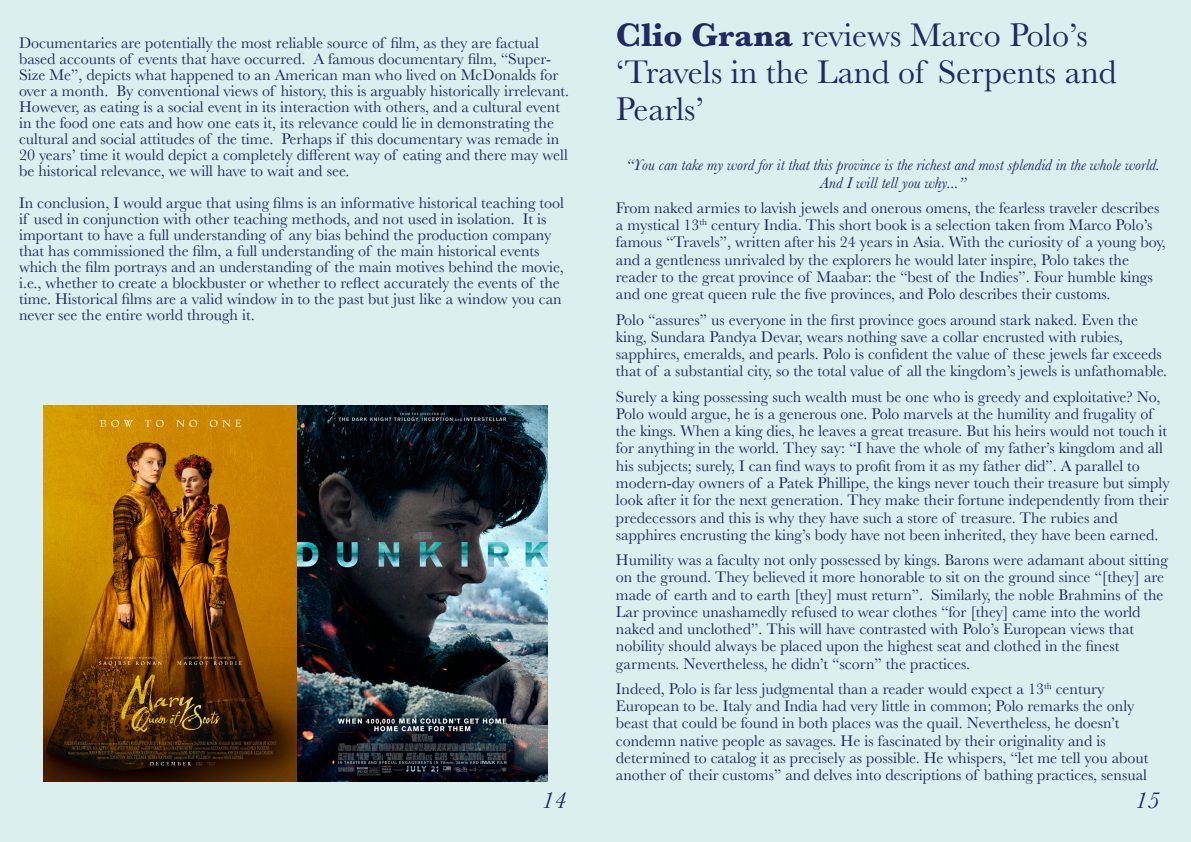
<style>
.page{position:relative;width:1191px;height:842px;background:#fff}
.page>*{position:absolute;margin:0;border:0;box-sizing:border-box;transform-origin:0 0}
.t1{font:34px/36.7px "Baskerville";color:#222962}
.t2{font:italic 24px "Baskerville";color:#222661}
.t3{font:16px/17.3px "Baskerville";color:#222962}
.t4{font:italic 16px/17.3px "Baskerville";color:#222962;text-align:center}
.s1{font-weight:700}
</style>
<div class="page">
<div style="left:595px;top:0;width:596px;height:842px;background:#dbf0ee"></div>
<div style="left:0;top:0;width:595px;height:842px;background:#dbf0ee"></div>
<img style="left:44px;top:406px;width:504px;height:375px">
<p class="t3" style="left:19px;top:35px;width:552px;line-height:16px">Documentaries are potentially the most reliable source of film, as they are factual based accounts of events that have occurred. A famous documentary film, “Super-Size Me”, depicts what happened to an American man who lived on McDonalds for over a month. By conventional views of history, this is arguably historically irrelevant.<br>However, as eating is a social event in its interaction with others, and a cultural event in the food one eats and how one eats it, its relevance could lie in demonstrating the cultural and social attitudes of the time. Perhaps if this documentary was remade in 20 years’ time it would depict a completely different way of eating and there may well be historical relevance, we will have to wait and see.</p>
<p class="t3" style="left:19px;top:195px;width:546px;line-height:16px">In conclusion, I would argue that using films is an informative historical teaching tool if used in conjunction with other teaching methods, and not used in isolation. It is important to have a full understanding of any bias behind the production company that has commissioned the film, a full understanding of the main historical events which the film portrays and an understanding of the main motives behind the movie, i.e., whether to create a blockbuster or whether to reflect accurately the events of the time. Historical films are a valid window in to the past but just like a window you can never see the entire world through it.</p>
<h1 class="t1" style="left:616px;top:17px;width:502px"><span class="s1">Clio Grana</span> reviews Marco Polo’s ‘Travels in the Land of Serpents and<br>Pearls’</h1>
<p class="t4" style="left:626px;top:157px;width:535px">“You can take my word for it that this province is the richest and most splendid in the whole world.<br>And I will tell you why...”</p>
<p class="t3" style="left:616px;top:199px;width:551px">From naked armies to lavish jewels and onerous omens, the fearless traveler describes a mystical 13<sup>th</sup> century India. This short book is a selection taken from Marco Polo’s famous “Travels”, written after his 24 years in Asia. With the curiosity of a young boy, and a gentleness unrivaled by the explorers he would later inspire, Polo takes the reader to the great province of Maabar: the “best of the Indies”. Four humble kings and one great queen rule the five provinces, and Polo describes their customs.</p>
<p class="t3" style="left:616px;top:311px;width:553px">Polo “assures” us everyone in the first province goes around stark naked. Even the king, Sundara Pandya Devar, wears nothing save a collar encrusted with rubies, sapphires, emeralds, and pearls. Polo is confident the value of these jewels far exceeds that of a substantial city, so the total value of all the kingdom’s jewels is unfathomable.</p>
<p class="t3" style="left:616px;top:388px;width:555px">Surely a king possessing such wealth must be one who is greedy and exploitative? No, Polo would argue, he is a generous one. Polo marvels at the humility and frugality of the kings. When a king dies, he leaves a great treasure. But his heirs would not touch it for anything in the world. They say: “I have the whole of my father’s kingdom and all his subjects; surely, I can find ways to profit from it as my father did”. A parallel to modern-day owners of a Patek Phillipe, the kings never touch their treasure but simply look after it for the next generation. They make their fortune independently from their predecessors and this is why they have such a store of treasure. The rubies and sapphires encrusting the king’s body have not been inherited, they have been earned.</p>
<p class="t3" style="left:616px;top:551px;width:553px">Humility was a faculty not only possessed by kings. Barons were adamant about sitting on the ground. They believed it more honorable to sit on the ground since “[they] are made of earth and to earth [they] must return”. Similarly, the noble Brahmins of the Lar province unashamedly refused to wear clothes “for [they] came into the world naked and unclothed”. This will have contrasted with Polo’s European views that nobility should always be placed upon the highest seat and clothed in the finest garments. Nevertheless, he didn’t “scorn” the practices.</p>
<p class="t3" style="left:616px;top:680px;width:534px">Indeed, Polo is far less judgmental than a reader would expect a 13<sup>th</sup> century European to be. Italy and India had very little in common; Polo remarks the only beast that could be found in both places was the quail. Nevertheless, he doesn’t condemn native people as savages. He is fascinated by their originality and is determined to catalog it as precisely as possible. He whispers, “let me tell you about another of their customs” and delves into descriptions of bathing practices, sensual</p>
<h2 class="t2" style="left:542px;top:787px;width:26px">14</h2>
<h2 class="t2" style="left:1135px;top:787px;width:26px">15</h2>
</div>
